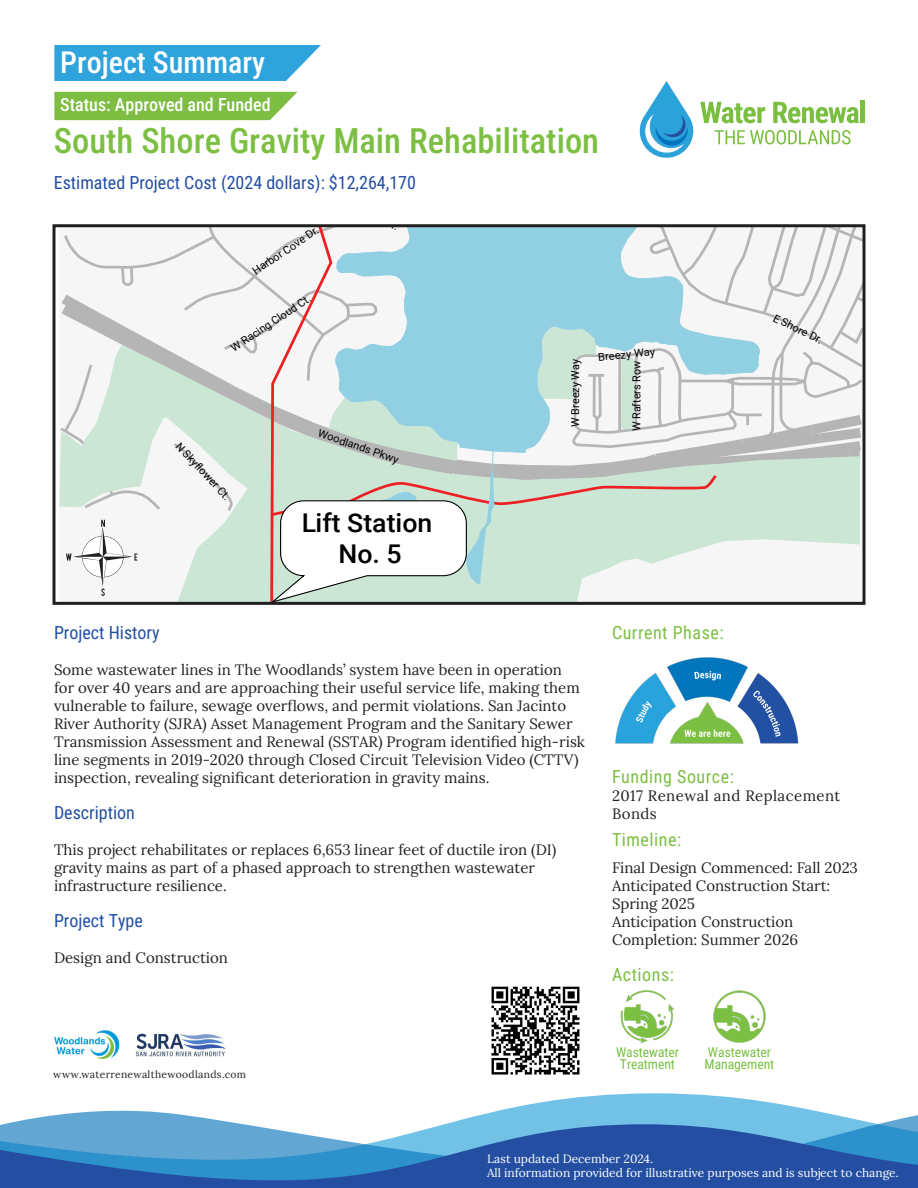
<style>
.page{position:relative;width:918px;height:1188px;background:#fff}
.page>*{position:absolute;margin:0;border:0;box-sizing:border-box;transform-origin:0 0}
.t1{font:34.5px "Roboto Condensed";color:#7cbf42}
.t2{font:30px "Roboto Condensed";color:#fff}
.t3{font:500 25.8px/31px "Roboto";color:#000;text-align:center}
.t4{font:18px "Roboto Condensed";color:#234ea2}
.t5{font:18px "Roboto Condensed";letter-spacing:.03em;color:#7cbf42}
.t6{font:18px "Roboto Condensed";color:#2250a2}
.t7{font:18px "Roboto Condensed";color:#fff}
.t8{font:15px/18px "Lora";color:#231f20}
.t9{font:15px/18px "Lora";letter-spacing:.03em;color:#231f20}
.t10{font:13.5px/12px "Roboto Condensed";color:#7bc042}
.t11{font:12px/13.5px "Lora";color:#fff}
.t12{font:11.1px "Roboto";color:#000}
.t13{font:10.95px "Roboto";color:#000}
.t14{font:10.8px "Roboto";color:#000}
.t15{font:10.35px "Lora";letter-spacing:.03em;color:#231f20}
</style>
<div class="page">
<hr style="left:861px;top:101px;width:4px;height:22px;background:#7bbf41">
<svg style="left:639px;top:81px;width:220px;height:77px"></svg>
<svg style="left:54px;top:45px;width:267px;height:36px;background:#3ca9dd"></svg>
<div style="left:54px;top:92px;width:244px;height:28px;background:#7dbd42"></div>
<svg style="left:42px;top:1093px;width:876px;height:24px"></svg>
<svg style="left:0;top:1117px;width:918px;height:71px;background:#4781bf"></svg>
<img style="left:136px;top:1033px;width:90px;height:24px">
<img style="left:54px;top:1030px;width:66px;height:29px">
<img style="left:491px;top:986px;width:89px;height:89px">
<img style="left:713px;top:990px;width:53px;height:53px">
<img style="left:621px;top:990px;width:53px;height:54px">
<img style="left:615px;top:657px;width:184px;height:87px">
<svg style="left:57px;top:226px;width:807px;height:377px"></svg>
<h2 class="t2" style="left:60px;top:51px;width:206px">Project Summary</h2>
<p class="t7" style="left:60px;top:97px;width:212px">Status: Approved and Funded</p>
<h1 class="t1" style="left:54px;top:127px;width:547px">South Shore Gravity Main Rehabilitation</h1>
<p class="t4" style="left:54px;top:174px;width:364px">Estimated Project Cost (2024 dollars): $12,264,170</p>
<p class="t13" style="left:250px;top:266px;width:78px;rotate:-34deg">Harbor Cove Dr.</p>
<p class="t13" style="left:230px;top:346px;width:95px;rotate:-34deg">W Racing Cloud Ct.</p>
<p class="t13" style="left:181px;top:441px;width:76px;rotate:47deg">N Skyflower Ct.</p>
<p class="t14" style="left:320px;top:429px;width:86px;rotate:19deg">Woodlands Pkwy</p>
<h3 class="t3" style="left:301px;top:508px;width:133px">Lift Station<br>No. 5</h3>
<p class="t14" style="left:598px;top:353px;width:58px;rotate:-5deg">Breezy Way</p>
<p class="t12" style="left:571px;top:427px;width:69px;rotate:-90deg">W Breezy Way</p>
<p class="t12" style="left:630px;top:431px;width:72px;rotate:-90deg">W Rafters Row</p>
<p class="t14" style="left:777px;top:311px;width:55px;rotate:26deg">E Shore Dr.</p>
<p class="t6" style="left:54px;top:624px;width:107px">Project History</p>
<p class="t8" style="left:54px;top:662px;width:533px">Some wastewater lines in The Woodlands’ system have been in operation for over 40 years and are approaching their useful service life, making them vulnerable to failure, sewage overflows, and permit violations. San Jacinto River Authority (SJRA) Asset Management Program and the Sanitary Sewer Transmission Assessment and Renewal (SSTAR) Program identified high-risk line segments in 2019-2020 through Closed Circuit Television Video (CTTV) inspection, revealing significant deterioration in gravity mains.</p>
<p class="t6" style="left:54px;top:804px;width:82px">Description</p>
<p class="t8" style="left:54px;top:840px;width:504px">This project rehabilitates or replaces 6,653 linear feet of ductile iron (DI) gravity mains as part of a phased approach to strengthen wastewater infrastructure resilience.</p>
<p class="t6" style="left:54px;top:912px;width:90px">Project Type</p>
<p class="t8" style="left:54px;top:948px;width:175px">Design and Construction</p>
<p class="t15" style="left:53px;top:1071px;width:194px">www.waterrenewalthewoodlands.com</p>
<p class="t5" style="left:612px;top:624px;width:113px">Current Phase:</p>
<p class="t5" style="left:612px;top:768px;width:123px">Funding Source:</p>
<p class="t9" style="left:612px;top:788px;width:230px">2017 Renewal and Replacement<br>Bonds</p>
<p class="t5" style="left:612px;top:831px;width:71px">Timeline:</p>
<p class="t8" style="left:612px;top:858px;width:247px">Final Design Commenced: Fall 2023<br>Anticipated Construction Start:<br>Spring 2025<br>Anticipation Construction<br>Completion: Summer 2026</p>
<p class="t5" style="left:612px;top:966px;width:64px">Actions:</p>
<p class="t10" style="left:616px;top:1047px;width:64px">Wastewater<br>Treatment</p>
<p class="t10" style="left:705px;top:1047px;width:71px">Wastewater<br>Management</p>
<p class="t11" style="left:487px;top:1153px;width:413px">Last updated December 2024.<br>All information provided for illustrative purposes and is subject to change.</p>
</div>
